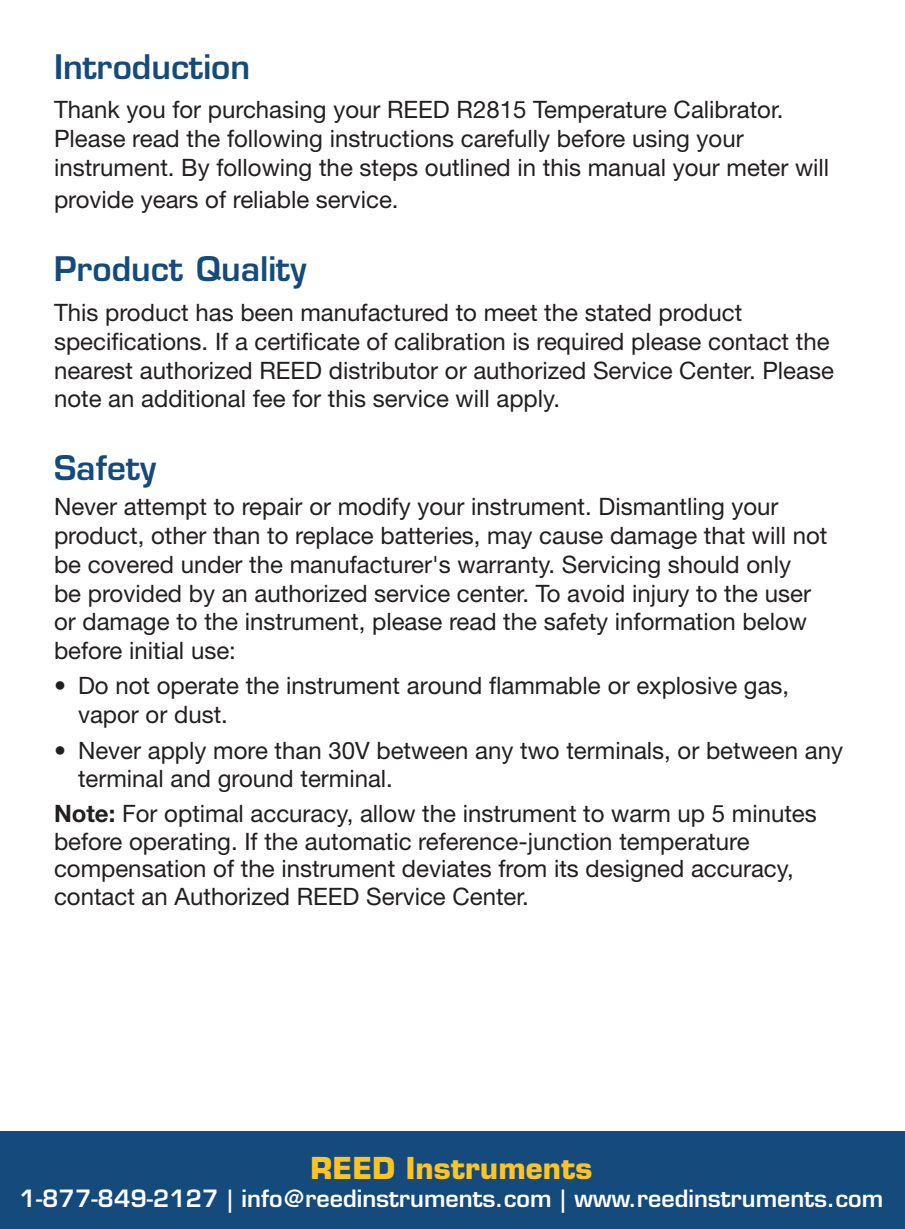
<style>
.page{position:relative;width:905px;height:1229px;background:#fff}
.page>*{position:absolute;margin:0;border:0;box-sizing:border-box;transform-origin:0 0}
.t1{font:600 33px "Eurostile LT Std";color:#144a7c}
.t2{font:700 29.4px "Eurostile LT Std";color:#fec422}
.t3{font:24px/28.8px "Helvetica Neue LT Std";color:#231f20}
.t4{font:600 23.4px "Eurostile LT Std";color:#fff}
.s1{font-weight:700}
</style>
<div class="page">
<div style="left:0;top:1131px;width:904px;height:97px;background:#144a7c"></div>
<h1 class="t1" style="left:54px;top:46px;width:197px">Introduction</h1>
<p class="t3" style="left:54px;top:95px;width:776px">Thank you for purchasing your REED R2815 Temperature Calibrator.<br>Please read the following instructions carefully before using your instrument. By following the steps outlined in this manual your meter will</p>
<p class="t3" style="left:54px;top:185px;width:346px">provide years of reliable service.</p>
<h1 class="t1" style="left:54px;top:248px;width:254px">Product Quality</h1>
<p class="t3" style="left:54px;top:297px;width:781px">This product has been manufactured to meet the stated product specifications. If a certificate of calibration is required please contact the nearest authorized REED distributor or authorized Service Center. Please note an additional fee for this service will apply.</p>
<h1 class="t1" style="left:54px;top:447px;width:103px">Safety</h1>
<p class="t3" style="left:54px;top:492px;width:775px">Never attempt to repair or modify your instrument. Dismantling your product, other than to replace batteries, may cause damage that will not be covered under the manufacturer's warranty. Servicing should only<br>be provided by an authorized service center. To avoid injury to the user or damage to the instrument, please read the safety information below before initial use:</p>
<p class="t3" style="left:78px;top:670px;width:712px;text-indent:-24px">• Do not operate the instrument around flammable or explosive gas, vapor or dust.</p>
<p class="t3" style="left:78px;top:735px;width:766px;text-indent:-24px">• Never apply more than 30V between any two terminals, or between any terminal and ground terminal.</p>
<p class="t3" style="left:54px;top:799px;width:764px;line-height:27.6px"><span class="s1">Note:</span> For optimal accuracy, allow the instrument to warm up 5 minutes before operating. If the automatic reference-junction temperature compensation of the instrument deviates from its designed accuracy, contact an Authorized REED Service Center.</p>
<p class="t2" style="left:310px;top:1149px;width:283px">REED Instruments</p>
<p class="t4" style="left:20px;top:1183px;width:865px">1-877-849-2127 | info@reedinstruments.com | www.reedinstruments.com</p>
</div>
